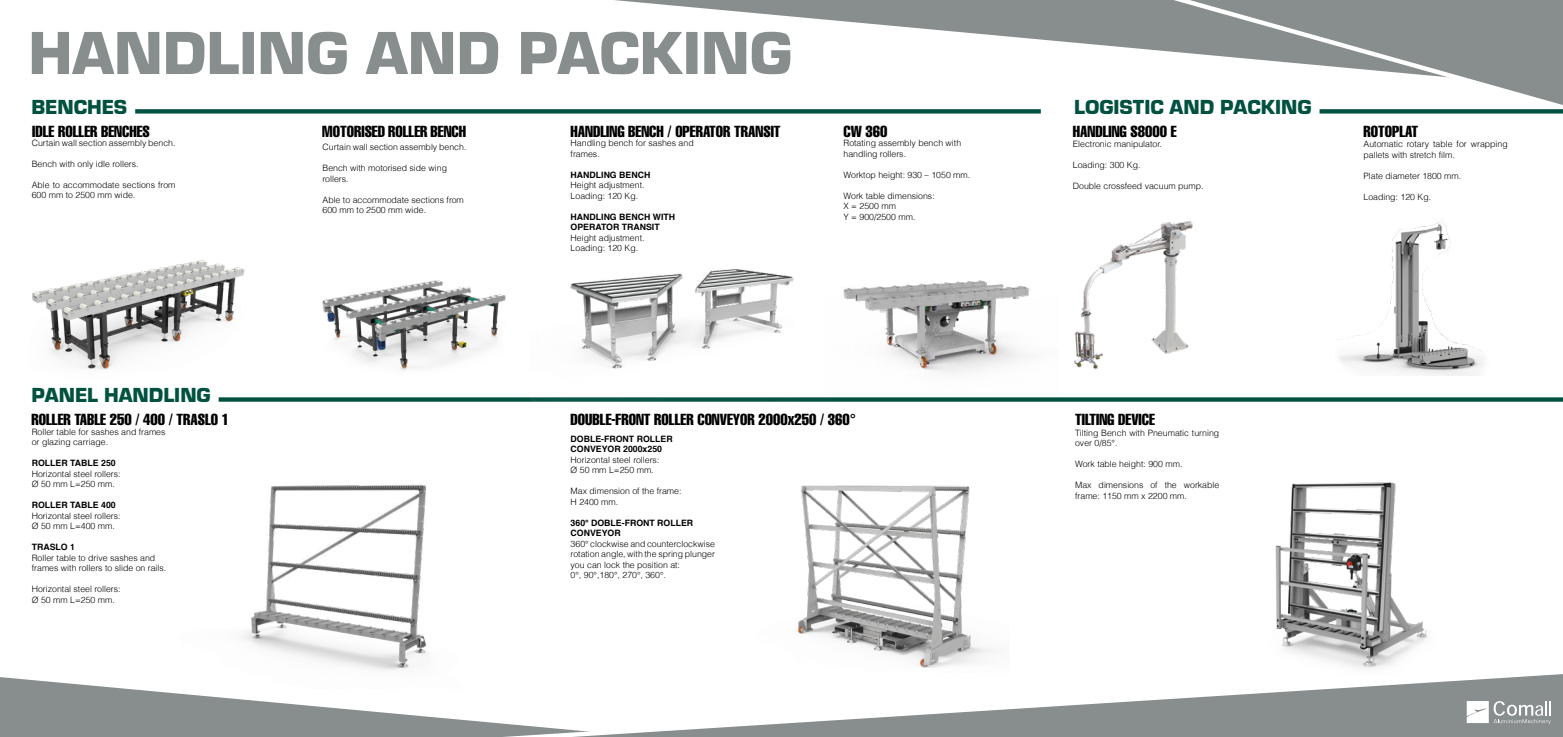
<style>
.page{position:relative;width:1563px;height:737px;background:#fff}
.page>*{position:absolute;margin:0;border:0;box-sizing:border-box;transform-origin:0 0}
.t1{font:900 63px "Eurostile";color:#888d8d}
.t2{font:900 21px "Eurostile";color:#005140}
.t3{font:extra-condensed 15.75px "Helvetica";color:#000}
.t4{font:300 8.75px/10.5px "Helvetica";color:#000}
.t5{font:700 8.75px/10.5px "Helvetica";color:#000}
</style>
<div class="page">
<svg style="left:0;top:677px;width:237px;height:60px;background:#989c9c"></svg>
<svg style="left:237px;top:674px;width:1326px;height:63px"></svg>
<svg style="left:614px;top:0;width:509px;height:48px"></svg>
<svg style="left:1123px;top:0;width:440px;height:105px"></svg>
<div style="left:135px;top:109px;width:906px;height:5px;background:#005140"></div>
<div style="left:219px;top:397px;width:1344px;height:5px;background:#005140"></div>
<svg style="left:1466px;top:701px;width:84px;height:23px"></svg>
<div style="left:1319px;top:109px;width:244px;height:5px;background:#005140"></div>
<img style="left:843px;top:280px;width:187px;height:93px">
<img style="left:32px;top:260px;width:213px;height:110px">
<img style="left:531px;top:268px;width:299px;height:134px">
<img style="left:1040px;top:220px;width:196px;height:178px">
<img style="left:1339px;top:219px;width:144px;height:156px">
<img style="left:322px;top:268px;width:218px;height:109px">
<img style="left:176px;top:484px;width:304px;height:205px">
<img style="left:798px;top:485px;width:195px;height:183px">
<img style="left:1218px;top:482px;width:290px;height:194px">
<h1 class="t1" style="left:28px;top:19px;width:765px">HANDLING AND PACKING</h1>
<h2 class="t2" style="left:32px;top:95px;width:97px">BENCHES</h2>
<h3 class="t3" style="left:32px;top:121px;width:119px">IDLE ROLLER BENCHES</h3>
<p class="t4" style="left:32px;top:137px;width:145px">Curtain wall section assembly bench.</p>
<p class="t4" style="left:32px;top:158px;width:108px">Bench with only idle rollers.</p>
<p class="t4" style="left:32px;top:179px;width:145px">Able to accommodate sections from<br>600 mm to 2500 mm wide.</p>
<h3 class="t3" style="left:322px;top:121px;width:145px">MOTORISED ROLLER BENCH</h3>
<p class="t4" style="left:322px;top:142px;width:145px">Curtain wall section assembly bench.</p>
<p class="t4" style="left:322px;top:163px;width:126px">Bench with motorised side wing rollers.</p>
<p class="t4" style="left:322px;top:194px;width:143px">Able to accommodate sections from<br>600 mm to 2500 mm wide.</p>
<h3 class="t3" style="left:570px;top:121px;width:211px">HANDLING BENCH / OPERATOR TRANSIT</h3>
<p class="t4" style="left:570px;top:138px;width:125px">Handling bench for sashes and frames.</p>
<p class="t5" style="left:570px;top:169px;width:81px">HANDLING BENCH</p>
<p class="t4" style="left:570px;top:180px;width:75px">Height adjustment.<br>Loading: 120 Kg.</p>
<p class="t5" style="left:570px;top:211px;width:106px">HANDLING BENCH WITH<br>OPERATOR TRANSIT</p>
<p class="t4" style="left:570px;top:232px;width:75px">Height adjustment.<br>Loading: 120 Kg.</p>
<h2 class="t2" style="left:1074px;top:95px;width:239px">LOGISTIC AND PACKING</h2>
<h3 class="t3" style="left:843px;top:121px;width:45px">CW 360</h3>
<h3 class="t3" style="left:1073px;top:121px;width:105px">HANDLING S8000 E</h3>
<p class="t4" style="left:1073px;top:139px;width:91px">Electronic manipulator.</p>
<p class="t4" style="left:1073px;top:160px;width:69px">Loading: 300 Kg.</p>
<p class="t4" style="left:1073px;top:181px;width:132px">Double crossfeed vacuum pump.</p>
<p class="t4" style="left:843px;top:138px;width:119px">Rotating assembly bench with handling rollers.</p>
<p class="t4" style="left:843px;top:169px;width:128px">Worktop height: 930 – 1050 mm.</p>
<p class="t4" style="left:843px;top:190px;width:93px">Work table dimensions:<br>X = 2500 mm<br>Y = 900/2500 mm.</p>
<h3 class="t3" style="left:1363px;top:121px;width:56px">ROTOPLAT</h3>
<p class="t4" style="left:1363px;top:139px;width:146px">Automatic rotary table for wrapping pallets with stretch film.</p>
<p class="t4" style="left:1363px;top:170px;width:99px">Plate diameter 1800 mm.</p>
<p class="t4" style="left:1363px;top:191px;width:69px">Loading: 120 Kg.</p>
<h2 class="t2" style="left:32px;top:383px;width:181px">PANEL HANDLING</h2>
<h3 class="t3" style="left:32px;top:409px;width:199px">ROLLER TABLE 250 / 400 / TRASLO 1</h3>
<p class="t4" style="left:32px;top:426px;width:135px">Roller table for sashes and frames or glazing carriage.</p>
<p class="t5" style="left:32px;top:458px;width:85px">ROLLER TABLE 250</p>
<p class="t4" style="left:32px;top:468px;width:90px">Horizontal steel rollers:<br>Ø 50 mm L=250 mm.</p>
<p class="t5" style="left:32px;top:500px;width:85px">ROLLER TABLE 400</p>
<p class="t4" style="left:32px;top:510px;width:90px">Horizontal steel rollers:<br>Ø 50 mm L=400 mm.</p>
<p class="t5" style="left:32px;top:542px;width:45px">TRASLO 1</p>
<p class="t4" style="left:32px;top:552px;width:136px">Roller table to drive sashes and frames with rollers to slide on rails.</p>
<p class="t4" style="left:32px;top:583px;width:90px">Horizontal steel rollers:<br>Ø 50 mm L=250 mm.</p>
<h3 class="t3" style="left:570px;top:409px;width:287px">DOUBLE-FRONT ROLLER CONVEYOR 2000x250 / 360°</h3>
<h3 class="t3" style="left:1075px;top:409px;width:81px">TILTING DEVICE</h3>
<p class="t4" style="left:1075px;top:427px;width:146px">Tilting Bench with Pneumatic turning over 0/85°.</p>
<p class="t4" style="left:1075px;top:458px;width:109px">Work table height: 900 mm.</p>
<p class="t4" style="left:1075px;top:479px;width:146px">Max dimensions of the workable frame: 1150 mm x 2200 mm.</p>
<p class="t5" style="left:570px;top:433px;width:104px">DOBLE-FRONT ROLLER<br>CONVEYOR 2000x250</p>
<p class="t4" style="left:570px;top:454px;width:90px">Horizontal steel rollers:<br>Ø 50 mm L=250 mm.</p>
<p class="t4" style="left:570px;top:486px;width:112px">Max dimension of the frame:<br>H 2400 mm.</p>
<p class="t5" style="left:570px;top:517px;width:124px">360° DOBLE-FRONT ROLLER<br>CONVEYOR</p>
<p class="t4" style="left:570px;top:538px;width:146px">360° clockwise and counterclockwise rotation angle, with the spring plunger you can lock the position at:<br>0°, 90°,180°, 270°, 360°.</p>
</div>
